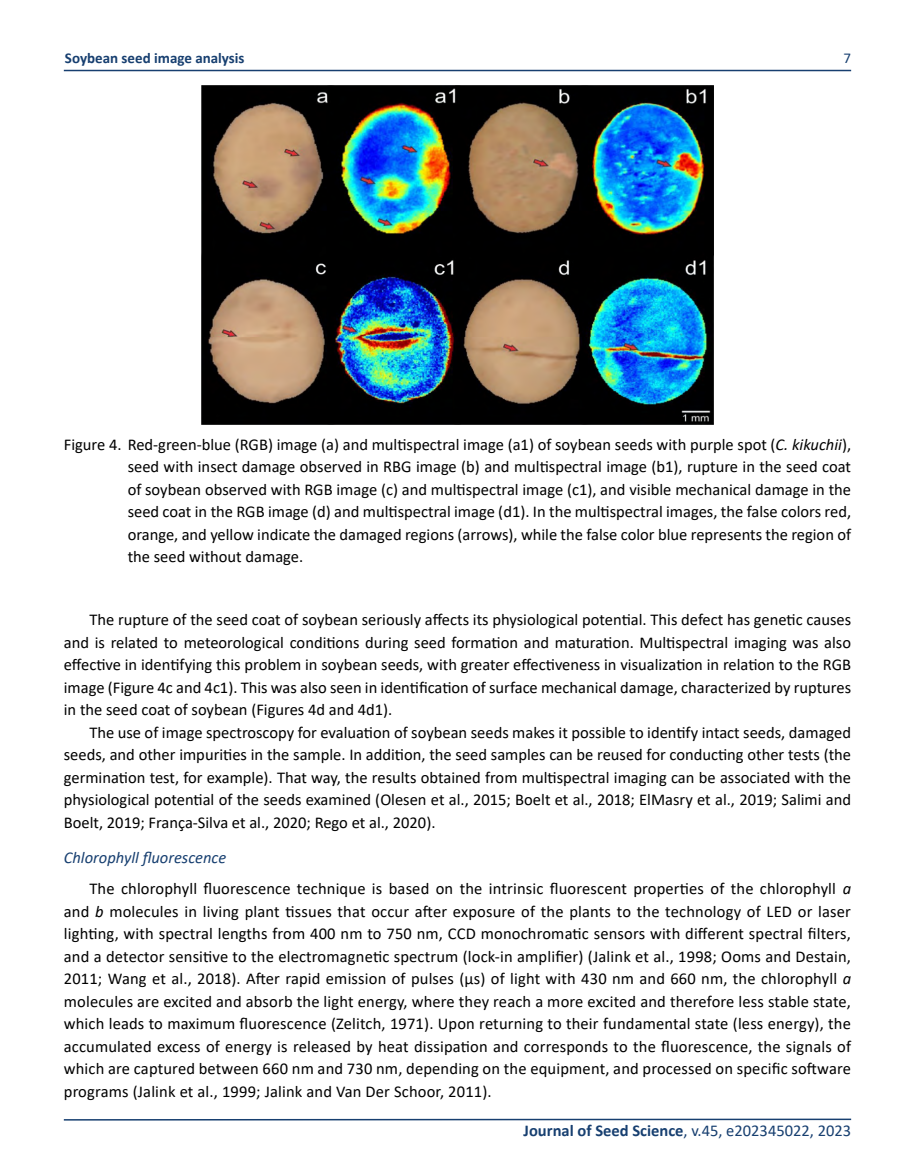
<style>
.page{position:relative;width:915px;height:1170px;background:#fff}
.page>*{position:absolute;margin:0;border:0;box-sizing:border-box;transform-origin:0 0}
.t1{font:16.5px/22.5px "Calibri";color:#000;text-align:justify}
.t2{font:16.5px "Calibri";color:#173f70}
.t3{font:700 15px "Calibri";color:#173f70}
.t4{font:15px "Calibri";color:#173f70}
.s1{font-style:italic}
.s2{font-style:italic;color:#173f70}
.s3{font-weight:700}
</style>
<div class="page">
<svg style="left:63px;top:1118px;width:789px;height:3px;background:#8a9eb7"></svg>
<hr style="left:64px;top:70px;width:786px;height:1px;background:#173f70">
<img style="left:201px;top:85px;width:512px;height:339px">
<p class="t3" style="left:65px;top:48px;width:181px">Soybean seed image analysis</p>
<p class="t4" style="left:843px;top:47px;width:9px">7</p>
<p class="t1" style="left:128px;top:432px;width:724px;text-indent:-64px">Figure 4. Red-green-blue (RGB) image (a) and multispectral image (a1) of soybean seeds with purple spot (<span class="s1">C. kikuchii</span>), seed with insect damage observed in RBG image (b) and multispectral image (b1), rupture in the seed coat of soybean observed with RGB image (c) and multispectral image (c1), and visible mechanical damage in the seed coat in the RGB image (d) and multispectral image (d1). In the multispectral images, the false colors red, orange, and yellow indicate the damaged regions (arrows), while the false color blue represents the region of the seed without damage.</p>
<p class="t1" style="left:64px;top:608px;width:788px;text-indent:26px">The rupture of the seed coat of soybean seriously affects its physiological potential. This defect has genetic causes and is related to meteorological conditions during seed formation and maturation. Multispectral imaging was also effective in identifying this problem in soybean seeds, with greater effectiveness in visualization in relation to the RGB image (Figure 4c and 4c1). This was also seen in identification of surface mechanical damage, characterized by ruptures in the seed coat of soybean (Figures 4d and 4d1).</p>
<p class="t1" style="left:64px;top:720px;width:788px;text-indent:26px">The use of image spectroscopy for evaluation of soybean seeds makes it possible to identify intact seeds, damaged seeds, and other impurities in the sample. In addition, the seed samples can be reused for conducting other tests (the germination test, for example). That way, the results obtained from multispectral imaging can be associated with the physiological potential of the seeds examined (Olesen et al., 2015; Boelt et al., 2018; ElMasry et al., 2019; Salimi and Boelt, 2019; França-Silva et al., 2020; Rego et al., 2020).</p>
<p class="t1" style="left:89px;top:841px;width:763px;line-height:31px;text-indent:-26px"><span class="s2">Chlorophyll fluorescence<br></span>The chlorophyll fluorescence technique is based on the intrinsic fluorescent properties of the chlorophyll <span class="s1">a</span></p>
<p class="t1" style="left:64px;top:899px;width:788px">and <span class="s1">b</span> molecules in living plant tissues that occur after exposure of the plants to the technology of LED or laser lighting, with spectral lengths from 400 nm to 750 nm, CCD monochromatic sensors with different spectral filters, and a detector sensitive to the electromagnetic spectrum (lock-in amplifier) (Jalink et al., 1998; Ooms and Destain, 2011; Wang et al., 2018). After rapid emission of pulses (μs) of light with 430 nm and 660 nm, the chlorophyll <span class="s1">a </span>molecules are excited and absorb the light energy, where they reach a more excited and therefore less stable state, which leads to maximum fluorescence (Zelitch, 1971). Upon returning to their fundamental state (less energy), the accumulated excess of energy is released by heat dissipation and corresponds to the fluorescence, the signals of which are captured between 660 nm and 730 nm, depending on the equipment, and processed on specific software programs (Jalink et al., 1999; Jalink and Van Der Schoor, 2011).</p>
<p class="t2" style="left:523px;top:1118px;width:329px"><span class="s3">Journal of Seed Science</span>, v.45, e202345022, 2023</p>
</div>
